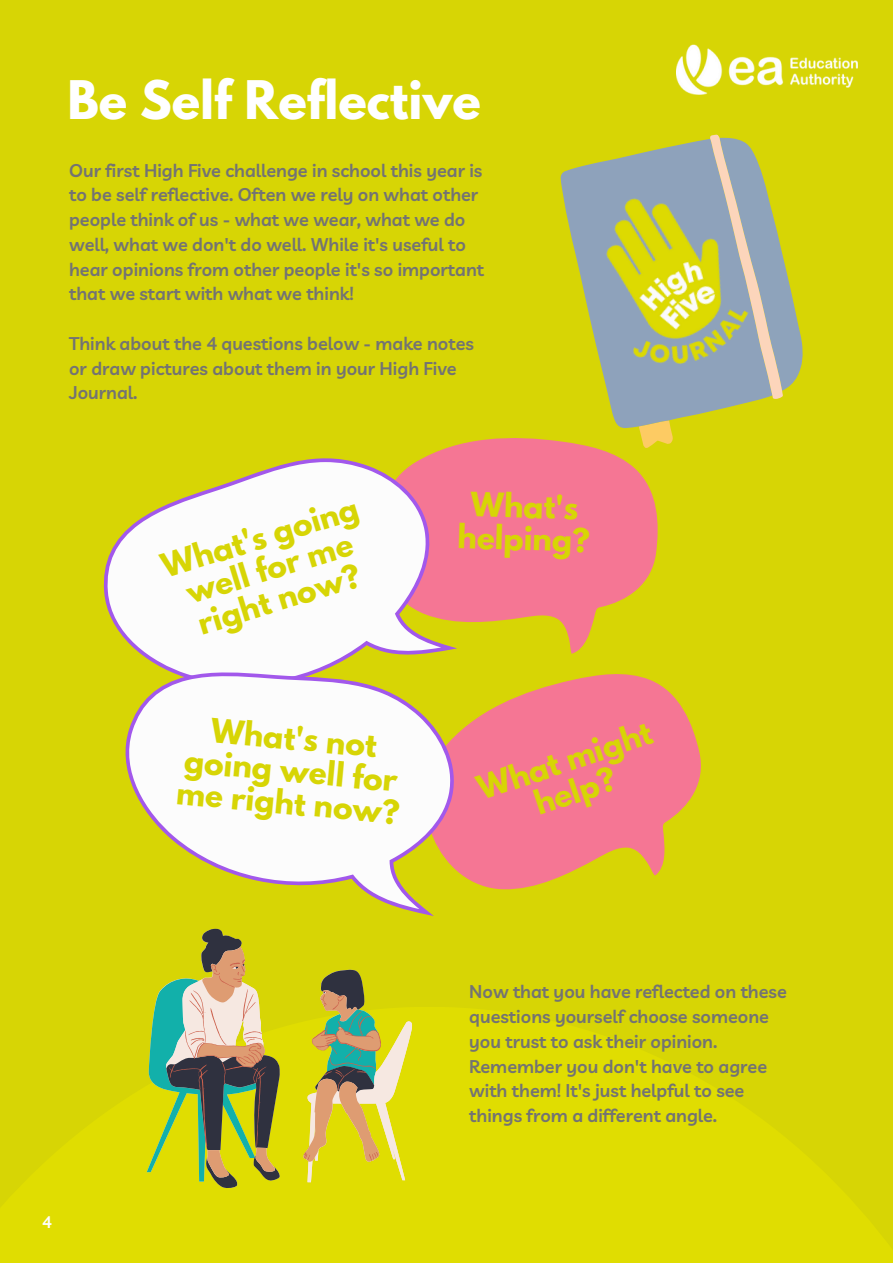
<style>
.page{position:relative;width:893px;height:1264px;background:#fff}
.page>*{position:absolute;margin:0;border:0;box-sizing:border-box;transform-origin:0 0}
.t1{font:700 47.1px "League Spartan";color:#fff}
.t2{font:700 29.55px/32.4px "League Spartan";color:#d7d505;text-align:center}
.t3{font:600 18px/24.8px "Livvic";color:#737373}
.t4{font:600 16.35px "Livvic";color:#fefefe}
</style>
<div class="page">
<div style="left:0;top:0;width:892px;height:1262px;background:#d7d505"></div>
<img style="left:676px;top:44px;width:182px;height:51px">
<div style="left:0;top:1006px;width:892px;height:256px;background:#e0dd01"></div>
<svg style="left:447px;top:438px;width:211px;height:201px;fill:#f57694"></svg>
<svg style="left:103px;top:449px;width:354px;height:146px;fill:#fcfcfc"></svg>
<svg style="left:510px;top:639px;width:191px;height:251px;fill:#f57694"></svg>
<svg style="left:104px;top:596px;width:406px;height:320px;fill:#fcfcfc"></svg>
<svg style="left:147px;top:985px;width:19px;height:188px"></svg>
<svg style="left:381px;top:1021px;width:31px;height:160px"></svg>
<svg style="left:166px;top:928px;width:146px;height:260px"></svg>
<svg style="left:169px;top:946px;width:212px;height:232px"></svg>
<svg style="left:638px;top:428px;width:35px;height:20px"></svg>
<svg style="left:560px;top:139px;width:201px;height:289px"></svg>
<svg style="left:709px;top:134px;width:94px;height:265px"></svg>
<img style="left:586px;top:170px;width:180px;height:214px">
<p class="t1" style="left:67px;top:76px;width:415px">Be Self Reflective</p>
<p class="t3" style="left:69px;top:157px;width:416px">Our first High Five challenge in school this year is to be self reflective. Often we rely on what other people think of us - what we wear, what we do well, what we don't do well. While it's useful to hear opinions from other people it's so important that we start with what we think!</p>
<p class="t3" style="left:69px;top:331px;width:406px">Think about the 4 questions below - make notes or draw pictures about them in your High Five<br>Journal.</p>
<p class="t2" style="left:159px;top:554px;width:205px;rotate:-17deg">What's going well for me right now?</p>
<p class="t2" style="left:185px;top:699px;width:225px;line-height:64.7px;rotate:5deg">What's not<br>me right now?</p>
<p class="t2" style="left:185px;top:748px;width:215px;rotate:5deg">going well for</p>
<p class="t2" style="left:459px;top:491px;width:134px;rotate:2deg">What's helping?</p>
<p class="t2" style="left:474px;top:776px;width:183px;rotate:-18deg">What might help?</p>
<p class="t4" style="left:42px;top:1211px;width:11px">4</p>
<p class="t3" style="left:469px;top:979px;width:319px">Now that you have reflected on these questions yourself choose someone you trust to ask their opinion.<br>Remember you don't have to agree with them! It's just helpful to see things from a different angle.</p>
</div>
